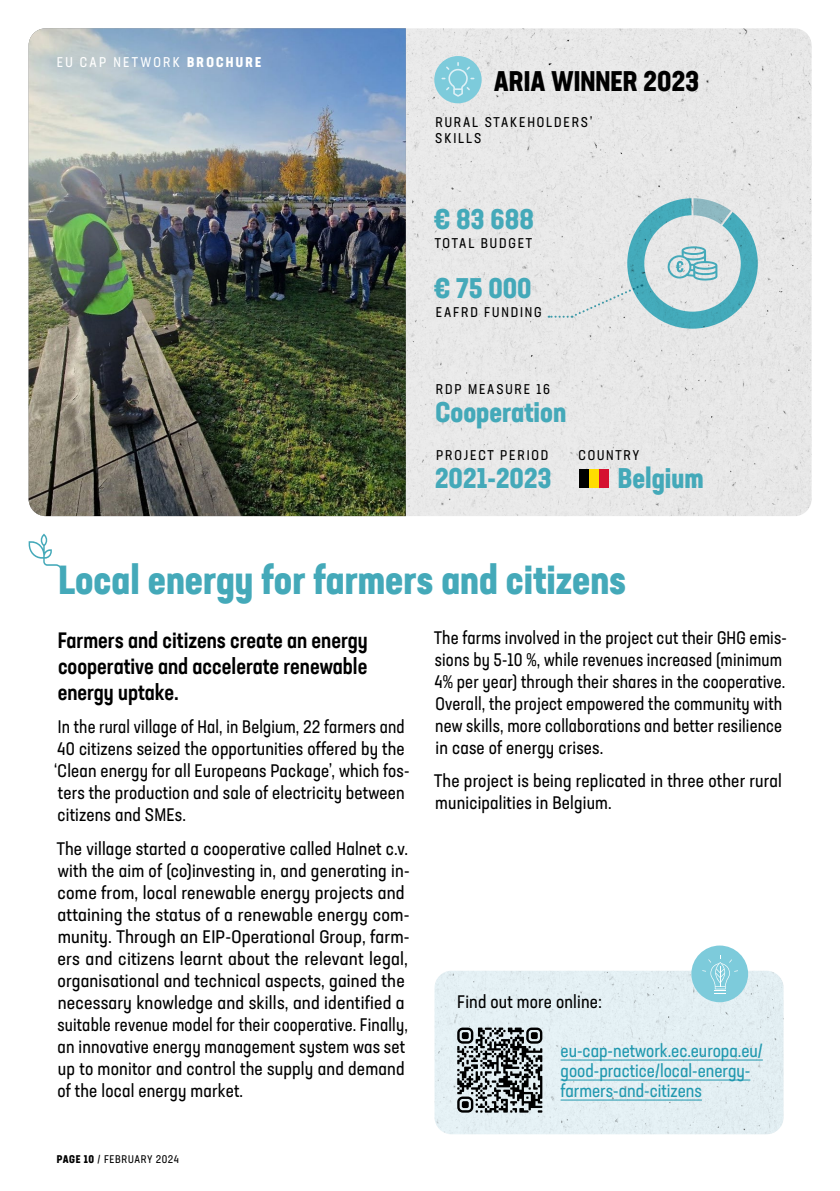
<style>
.page{position:relative;width:840px;height:1191px;background:#fff}
.page>*{position:absolute;margin:0;border:0;box-sizing:border-box;transform-origin:0 0}
.t1{font:700 condensed 40px "Neusa Next Std";color:#44a9b9}
.t2{font:700 condensed 28px "Neusa Next Std";color:#44a9b9}
.t3{font:700 condensed 28px "Neusa Next Std";color:#000}
.t4{font:500 condensed 22px/26px "Neusa Next Std";color:#000;text-align:justify}
.t5{font:condensed 18px/22px "Neusa Next Std";letter-spacing:.01em;color:#000}
.t6{font:condensed 18px/22px "Neusa Next Std";letter-spacing:.01em;color:#000;scale:.96 1}
.t7{font:condensed 18px/20px "Neusa Next Std";color:#2098af}
.t8{font:condensed 14px/16px "Neusa Next Std";letter-spacing:.13em;color:#000}
.t9{font:condensed 14px "Neusa Next Std";letter-spacing:.16em;color:#fff}
.t10{font:condensed 11px "Neusa Next Std";letter-spacing:.055em;color:#000}
.s1{font-weight:700}
</style>
<div class="page">
<div style="left:405px;top:28px;width:406px;height:488px;background:#e8e8e8"></div>
<div style="left:434px;top:970px;width:349px;height:164px;background:#e3eff3"></div>
<svg style="left:457px;top:1027px;width:85px;height:85px;background:#757b7d"></svg>
<div style="left:434px;top:56px;width:47px;height:47px;background:#7dcbdb;border-radius:50%"></div>
<svg style="left:440px;top:61px;width:35px;height:36px"></svg>
<div style="left:691px;top:945px;width:56px;height:57px;background:#7dcbdb;border-radius:50%"></div>
<svg style="left:702px;top:955px;width:35px;height:36px"></svg>
<hr style="left:560px;top:1059px;width:202px;height:1px;background:#2098af">
<hr style="left:560px;top:1079px;width:190px;height:1px;background:#2098af">
<hr style="left:560px;top:1099px;width:141px;height:1px;background:#2098af">
<svg style="left:29px;top:533px;width:33px;height:39px"></svg>
<img style="left:29px;top:28px;width:376px;height:488px">
<div style="left:579px;top:469px;width:9px;height:19px;background:#000"></div>
<div style="left:588px;top:469px;width:10px;height:19px;background:#fd0"></div>
<div style="left:598px;top:469px;width:10px;height:19px;background:#d51130"></div>
<svg style="left:548px;top:192px;width:215px;height:142px;background:#c4d9dc"></svg>
<p class="t9" style="left:57px;top:54px;width:206px">EU CAP NETWORK <span class="s1">BROCHURE</span></p>
<h2 class="t3" style="left:493px;top:64px;width:207px">ARIA WINNER 2023</h2>
<p class="t8" style="left:435px;top:114px;width:159px">RURAL STAKEHOLDERS’<br>SKILLS</p>
<h2 class="t2" style="left:434px;top:201px;width:101px">€ 83 688</h2>
<p class="t8" style="left:434px;top:235px;width:99px">TOTAL BUDGET</p>
<h2 class="t2" style="left:434px;top:270px;width:99px">€ 75 000</h2>
<p class="t8" style="left:435px;top:304px;width:107px">EAFRD FUNDING</p>
<p class="t8" style="left:435px;top:381px;width:116px">RDP MEASURE 16</p>
<h2 class="t2" style="left:435px;top:394px;width:132px">Cooperation</h2>
<p class="t8" style="left:436px;top:446px;width:114px">PROJECT PERIOD</p>
<h2 class="t2" style="left:434px;top:460px;width:118px">2021-2023</h2>
<p class="t8" style="left:578px;top:447px;width:62px">COUNTRY</p>
<h2 class="t2" style="left:617px;top:460px;width:87px">Belgium</h2>
<h1 class="t1" style="left:58px;top:554px;width:569px">Local energy for farmers and citizens</h1>
<p class="t4" style="left:58px;top:627px;width:311px">Farmers and citizens create an energy cooperative and accelerate renewable energy uptake.</p>
<p class="t6" style="left:54px;top:716px;width:371px">In the rural village of Hal, in Belgium, 22 farmers and 40 citizens seized the opportunities offered by the ‘Clean energy for all Europeans Package’, which fos&shy;ters the production and sale of electricity between citizens and SMEs.</p>
<p class="t5" style="left:57px;top:837px;width:354px">The village started a cooperative called Halnet c.v. with the aim of (co)investing in, and generating in&shy;come from, local renewable energy projects and attaining the status of a renewable energy com&shy;munity. Through an EIP-Operational Group, farm&shy;ers and citizens learnt about the relevant legal, organisational and technical aspects, gained the necessary knowledge and skills, and identified a suitable revenue model for their cooperative. Finally, an innovative energy management system was set up to monitor and control the supply and demand of the local energy market.</p>
<p class="t5" style="left:434px;top:626px;width:354px">The farms involved in the project cut their GHG emis&shy;sions by 5-10 %, while revenues increased (minimum 4% per year) through their shares in the cooperative.<br>Overall, the project empowered the community with new skills, more collaborations and better resilience in case of energy crises.</p>
<p class="t5" style="left:434px;top:770px;width:349px">The project is being replicated in three other rural municipalities in Belgium.</p>
<p class="t5" style="left:457px;top:990px;width:146px">Find out more online:</p>
<p class="t7" style="left:560px;top:1040px;width:204px">eu-cap-network.ec.europa.eu/ good-practice/local-energy&shy;farmers-and-citizens</p>
<p class="t10" style="left:57px;top:1152px;width:123px"><span class="s1">PAGE 10</span> / FEBRUARY 2024</p>
</div>
